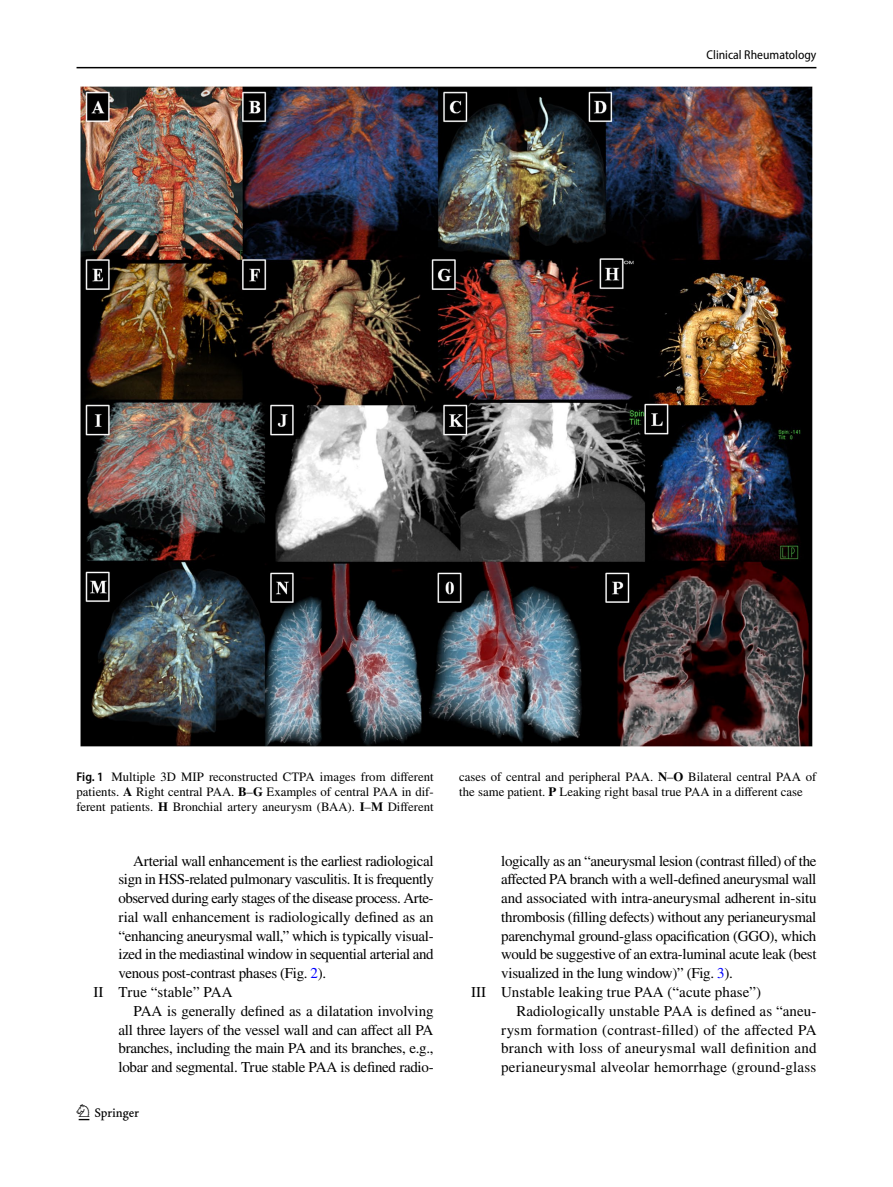
<style>
.page{position:relative;width:893px;height:1187px;background:#fff}
.page>*{position:absolute;margin:0;border:0;box-sizing:border-box;transform-origin:0 0}
.t1{font:22.5px "Springnew Regular 2";color:#000}
.t2{font:15px "STIX";letter-spacing:-.02em;color:#000}
.t3{font:15px "STIX";letter-spacing:.005em;color:#000}
.t4{font:15px "STIX";letter-spacing:.015em;color:#000}
.t5{font:15px "STIX";letter-spacing:.01em;color:#000}
.t6{font:12.75px/15px "STIX";color:#000;text-align:justify}
.t7{font:semi-condensed 12.75px "Myriad Pro";color:#000}
.s1{font-family:"Myriad Pro";font-weight:600;font-stretch:semi-condensed}
.s2{font-weight:700}
.s3{color:#00f}
</style>
<div class="page">
<hr style="left:77px;top:67px;width:739px;height:1px;background:#000">
<img style="left:81px;top:87px;width:731px;height:659px">
<p class="t7" style="left:707px;top:48px;width:111px">Clinical Rheumatology</p>
<p class="t6" style="left:77px;top:770px;width:359px"><span class="s1">Fig. 1</span> Multiple 3D MIP reconstructed CTPA images from different patients. <span class="s2">A</span> Right central PAA. <span class="s2">B</span>–<span class="s2">G</span> Examples of central PAA in dif&shy;ferent patients. <span class="s2">H</span> Bronchial artery aneurysm (BAA). <span class="s2">I</span>–<span class="s2">M</span> Different</p>
<p class="t6" style="left:459px;top:770px;width:359px">cases of central and peripheral PAA. <span class="s2">N</span>–<span class="s2">O</span> Bilateral central PAA of the same patient. <span class="s2">P</span> Leaking right basal true PAA in a different case</p>
<p class="t2" style="left:133px;top:850px;width:302px">Arterial wall enhancement is the earliest radiological</p>
<p class="t2" style="left:119px;top:869px;width:317px">sign in HSS-related pulmonary vasculitis. It is frequently</p>
<p class="t2" style="left:119px;top:887px;width:317px">observed during early stages of the disease process. Arte-</p>
<p class="t2" style="left:119px;top:906px;width:317px">rial wall enhancement is radiologically defined as an</p>
<p class="t2" style="left:119px;top:925px;width:317px">“enhancing aneurysmal wall,” which is typically visual-</p>
<p class="t2" style="left:119px;top:944px;width:317px">ized in the mediastinal window in sequential arterial and</p>
<p class="t2" style="left:119px;top:962px;width:209px">venous post-contrast phases (Fig. <span class="s3">2</span>).</p>
<p class="t3" style="left:93px;top:981px;width:141px">II True “stable” PAA</p>
<p class="t2" style="left:133px;top:1000px;width:302px">PAA is generally defined as a dilatation involving</p>
<p class="t2" style="left:119px;top:1019px;width:316px">all three layers of the vessel wall and can affect all PA</p>
<p class="t2" style="left:119px;top:1037px;width:317px">branches, including the main PA and its branches, e.g.,</p>
<p class="t2" style="left:119px;top:1056px;width:317px">lobar and segmental. True stable PAA is defined radio-</p>
<h1 class="t1" style="left:79px;top:1104px;width:62px">1 3</h1>
<p class="t2" style="left:501px;top:850px;width:317px">logically as an “aneurysmal lesion (contrast filled) of the</p>
<p class="t2" style="left:501px;top:869px;width:317px">affected PA branch with a well-defined aneurysmal wall</p>
<p class="t2" style="left:501px;top:887px;width:317px">and associated with intra-aneurysmal adherent in-situ</p>
<p class="t2" style="left:501px;top:906px;width:316px">thrombosis (filling defects) without any perianeurysmal</p>
<p class="t2" style="left:501px;top:925px;width:317px">parenchymal ground-glass opacification (GGO), which</p>
<p class="t2" style="left:501px;top:944px;width:317px">would be suggestive of an extra-luminal acute leak (best</p>
<p class="t2" style="left:501px;top:962px;width:233px">visualized in the lung window)” (Fig. <span class="s3">3</span>).</p>
<p class="t3" style="left:471px;top:981px;width:292px">III Unstable leaking true PAA (“acute phase”)</p>
<p class="t3" style="left:516px;top:1000px;width:302px">Radiologically unstable PAA is defined as “aneu-</p>
<p class="t4" style="left:501px;top:1019px;width:317px">rysm formation (contrast-filled) of the affected PA</p>
<p class="t4" style="left:501px;top:1037px;width:317px">branch with loss of aneurysmal wall definition and</p>
<p class="t5" style="left:501px;top:1056px;width:316px">perianeurysmal alveolar hemorrhage (ground-glass</p>
</div>
